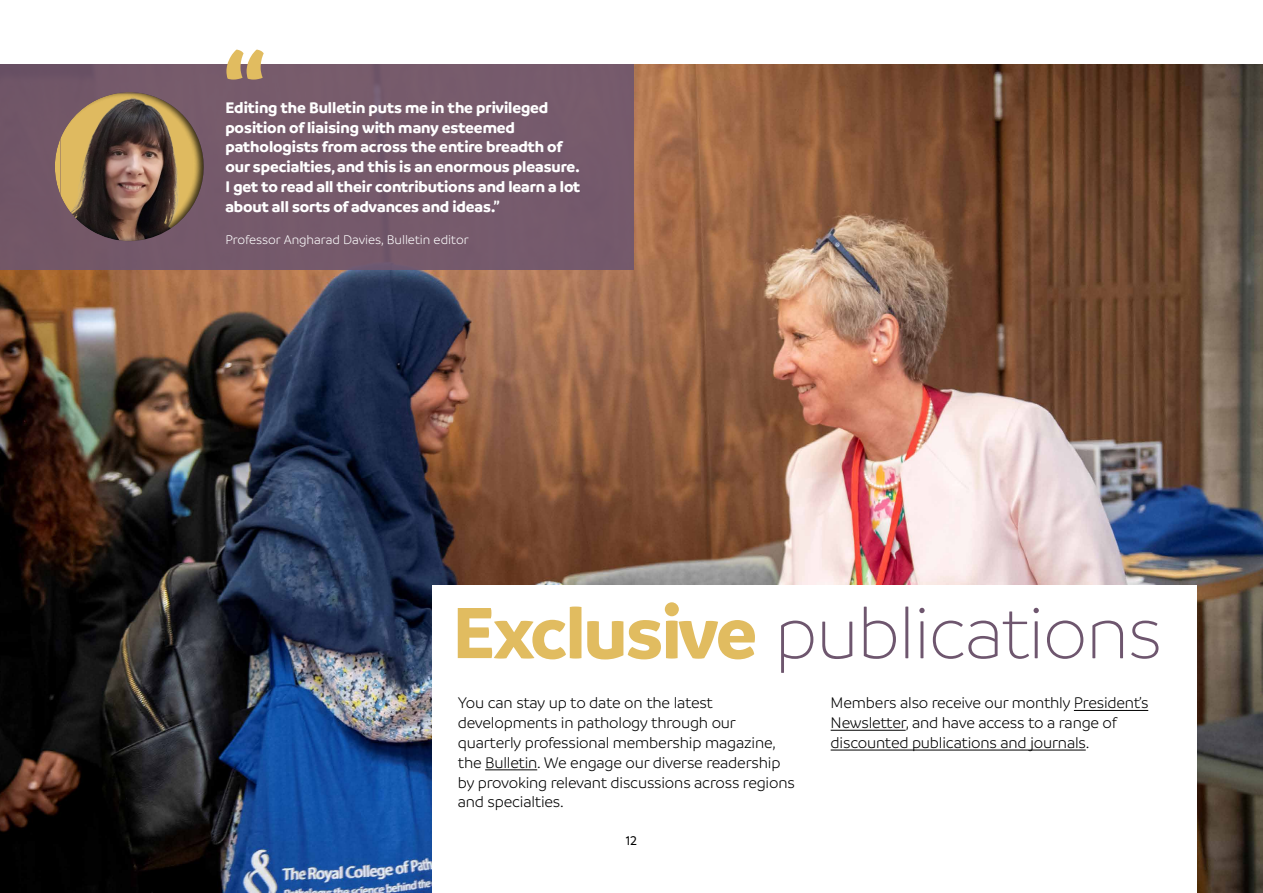
<style>
.page{position:relative;width:1263px;height:893px;background:#fff}
.page>*{position:absolute;margin:0;border:0;box-sizing:border-box;transform-origin:0 0}
.t1{font:300 78px "Branding";letter-spacing:-.02em;color:#6e566e}
.t2{font:300 16.5px/19.8px "Branding";letter-spacing:-.015em;color:#000}
.t3{font:700 16.5px/19.8px "Branding";color:#fff}
.t4{font:300 13.5px "Branding";color:#fff}
.t5{font:500 13.5px "Branding";color:#000}
.s1{font-weight:700;color:#e1bc60}
</style>
<div class="page">
<img style="left:0;top:65px;width:1263px;height:828px">
<div style="left:0;top:65px;width:634px;height:205px;background:#765a6b"></div>
<svg style="left:18px;top:64px;width:230px;height:222px"></svg>
<svg style="left:226px;top:50px;width:38px;height:30px"></svg>
<div style="left:432px;top:586px;width:765px;height:307px;background:#fff"></div>
<hr style="left:485px;top:769px;width:52px;height:1px;background:#000">
<hr style="left:1074px;top:710px;width:74px;height:1px;background:#000">
<hr style="left:831px;top:730px;width:75px;height:1px;background:#000">
<hr style="left:831px;top:750px;width:255px;height:1px;background:#000">
<p class="t3" style="left:225px;top:97px;width:356px">Editing the Bulletin puts me in the privileged position of liaising with many esteemed pathologists from across the entire breadth of our specialties, and this is an enormous pleasure.<br>I get to read all their contributions and learn a lot about all sorts of advances and ideas.”</p>
<p class="t4" style="left:225px;top:233px;width:245px">Professor Angharad Davies, Bulletin editor</p>
<h1 class="t1" style="left:452px;top:593px;width:711px"><span class="s1">Exclusive</span> publications</h1>
<p class="t2" style="left:458px;top:693px;width:339px">You can stay up to date on the latest developments in pathology through our quarterly professional membership magazine, the Bulletin. We engage our diverse readership by provoking relevant discussions across regions and specialties.</p>
<p class="t2" style="left:831px;top:693px;width:319px">Members also receive our monthly President’s<br>Newsletter, and have access to a range of discounted publications and journals.</p>
<p class="t5" style="left:626px;top:833px;width:13px">12</p>
</div>
